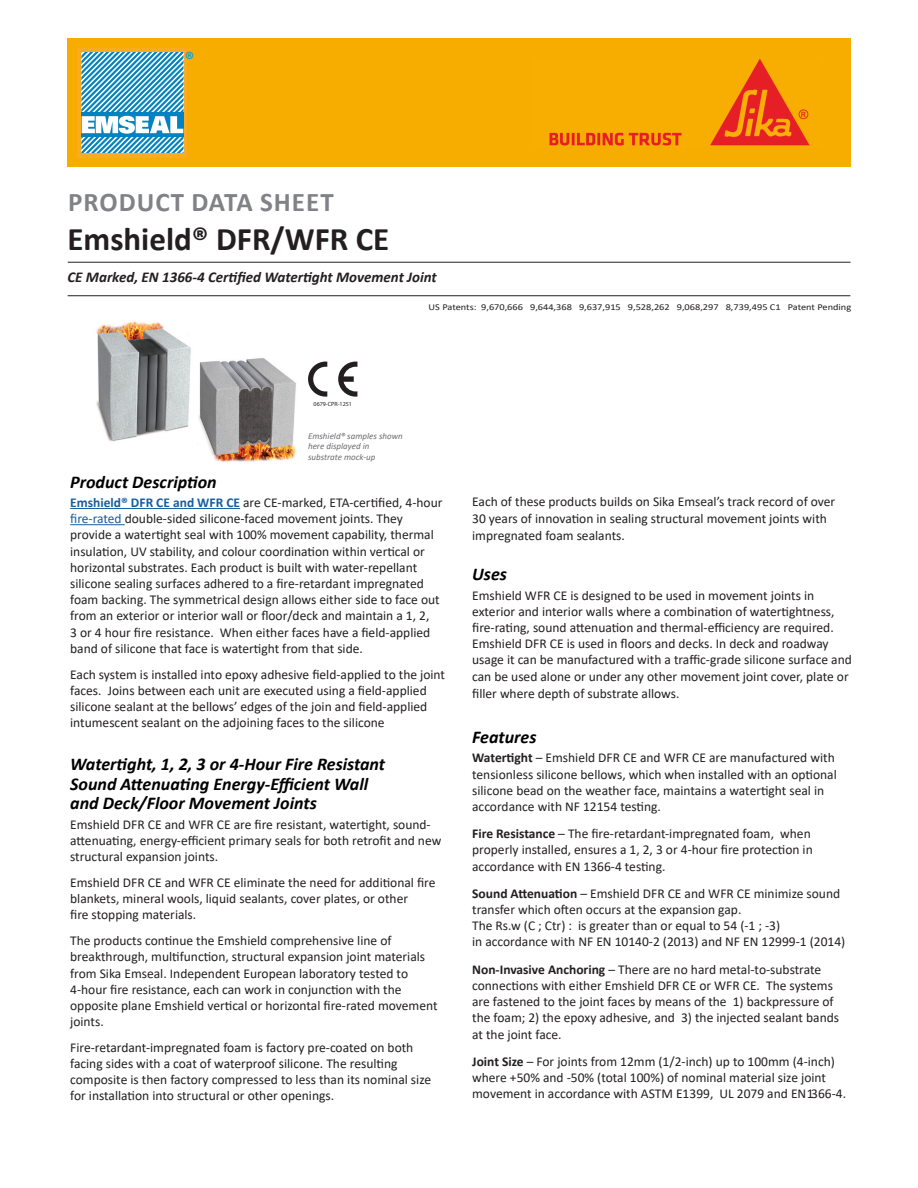
<style>
.page{position:relative;width:918px;height:1188px;background:#fff}
.page>*{position:absolute;margin:0;border:0;box-sizing:border-box;transform-origin:0 0}
.t1{font:700 33px "Calibri";color:#231f20}
.t2{font:700 27px "Calibri";letter-spacing:.04em;color:#808285}
.t3{font:22.35px "Myriad Pro";color:#009ad9}
.heads{font:italic 700 18px/19.5px "Calibri";color:#000}
.t4{font:italic 700 15px "Calibri";color:#231f20}
.t5{font:13.5px/16.2px "Calibri";color:#231f20}
.t6{font:9px "Calibri";color:#231f20;scale:1.15 1}
.Important{font:italic 9px/10.5px "Calibri";color:#6c6d70}
.t7{font:6px "Myriad Pro";color:#231f20}
.s1{color:#636366}
.s2{font-weight:700;color:#175d9e}
.s3{color:#175d9e}
.s4{font-weight:700}
</style>
<div class="page">
<div style="left:68px;top:38px;width:783px;height:128px;background:#f7ad00"></div>
<hr style="left:70px;top:508px;width:170px;height:1px;background:#175d9e">
<hr style="left:70px;top:524px;width:55px;height:1px;background:#175d9e">
<hr style="left:68px;top:262px;width:782px;height:1px;background:#231f20">
<hr style="left:68px;top:295px;width:782px;height:1px;background:#231f20">
<img style="left:549px;top:59px;width:261px;height:87px">
<svg style="left:81px;top:51px;width:103px;height:102px;background:#72b9d9"></svg>
<hr style="left:77px;top:48px;width:4px;height:109px;background:#faab22">
<hr style="left:184px;top:48px;width:3px;height:109px;background:#faab22">
<hr style="left:77px;top:48px;width:110px;height:3px;background:#faab22">
<hr style="left:77px;top:153px;width:110px;height:4px;background:#faab22">
<img style="left:96px;top:321px;width:95px;height:120px">
<img style="left:198px;top:358px;width:98px;height:104px">
<svg style="left:308px;top:362px;width:19px;height:35px"></svg>
<svg style="left:338px;top:362px;width:19px;height:35px"></svg>
<p class="t3" style="left:185px;top:46px;width:11px">®</p>
<p class="t2" style="left:68px;top:183px;width:267px">PRODUCT DATA SHEET</p>
<p class="t1" style="left:68px;top:215px;width:323px">Emshield® DFR/WFR CE</p>
<p class="t4" style="left:68px;top:267px;width:371px">CE Marked, EN 1366-4 Certified Watertight Movement Joint</p>
<p class="t6" style="left:429px;top:301px;width:369px">US Patents: 9,670,666 9,644,368 9,637,915 9,528,262 9,068,297 8,739,495 C1 Patent Pending</p>
<p class="t7" style="left:314px;top:400px;width:40px">0679-CPR-1251</p>
<p class="Important" style="left:308px;top:430px;width:96px">Emshield<span class="s1">®</span> samples shown here displayed in substrate mock-up</p>
<p class="heads" style="left:70px;top:471px;width:148px">Product Description</p>
<p class="t5" style="left:70px;top:494px;width:374px"><span class="s2">Emshield® DFR CE and WFR CE</span> are CE-marked, ETA-certified, 4-hour <span class="s3">fire-rated</span> double-sided silicone-faced movement joints. They provide a watertight seal with 100% movement capability, thermal insulation, UV stability, and colour coordination within vertical or horizontal substrates. Each product is built with water-repellant silicone sealing surfaces adhered to a fire-retardant impregnated foam backing. The symmetrical design allows either side to face out from an exterior or interior wall or floor/deck and maintain a 1, 2,<br>3 or 4 hour fire resistance. When either faces have a field-applied band of silicone that face is watertight from that side.</p>
<p class="t5" style="left:70px;top:666px;width:376px">Each system is installed into epoxy adhesive field-applied to the joint faces. Joins between each unit are executed using a field-applied silicone sealant at the bellows’ edges of the join and field-applied intumescent sealant on the adjoining faces to the silicone</p>
<p class="heads" style="left:70px;top:754px;width:317px">Watertight, 1, 2, 3 or 4-Hour Fire Resistant<br>Sound Attenuating Energy-Efficient Wall and Deck/Floor Movement Joints</p>
<p class="t5" style="left:70px;top:816px;width:373px">Emshield DFR CE and WFR CE are fire resistant, watertight, sound&shy;attenuating, energy-efficient primary seals for both retrofit and new structural expansion joints.</p>
<p class="t5" style="left:70px;top:874px;width:367px">Emshield DFR CE and WFR CE eliminate the need for additional fire blankets, mineral wools, liquid sealants, cover plates, or other<br>fire stopping materials.</p>
<p class="t5" style="left:70px;top:932px;width:369px">The products continue the Emshield comprehensive line of breakthrough, multifunction, structural expansion joint materials from Sika Emseal. Independent European laboratory tested to 4-hour fire resistance, each can work in conjunction with the opposite plane Emshield vertical or horizontal fire-rated movement joints.</p>
<p class="t5" style="left:70px;top:1039px;width:362px">Fire-retardant-impregnated foam is factory pre-coated on both facing sides with a coat of waterproof silicone. The resulting composite is then factory compressed to less than its nominal size for installation into structural or other openings.</p>
<p class="t5" style="left:472px;top:493px;width:365px;line-height:16.6px">Each of these products builds on Sika Emseal’s track record of over<br>30 years of innovation in sealing structural movement joints with impregnated foam sealants.</p>
<p class="heads" style="left:472px;top:564px;width:36px">Uses</p>
<p class="t5" style="left:472px;top:587px;width:381px">Emshield WFR CE is designed to be used in movement joints in exterior and interior walls where a combination of watertightness, fire-rating, sound attenuation and thermal-efficiency are required.<br>Emshield DFR CE is used in floors and decks. In deck and roadway usage it can be manufactured with a traffic-grade silicone surface and can be used alone or under any other movement joint cover, plate or filler where depth of substrate allows.</p>
<p class="heads" style="left:472px;top:727px;width:66px">Features</p>
<p class="t5" style="left:472px;top:750px;width:366px"><span class="s4">Watertight</span> – Emshield DFR CE and WFR CE are manufactured with tensionless silicone bellows, which when installed with an optional silicone bead on the weather face, maintains a watertight seal in accordance with NF 12154 testing.</p>
<p class="t5" style="left:472px;top:825px;width:342px"><span class="s4">Fire Resistance</span> – The fire-retardant-impregnated foam, when properly installed, ensures a 1, 2, 3 or 4-hour fire protection in accordance with EN 1366-4 testing.</p>
<p class="t5" style="left:472px;top:885px;width:375px"><span class="s4">Sound Attenuation</span> – Emshield DFR CE and WFR CE minimize sound transfer which often occurs at the expansion gap.<br>The Rs.w (C ; Ctr) : is greater than or equal to 54 (-1 ; -3)<br>in accordance with NF EN 10140-2 (2013) and NF EN 12999-1 (2014)</p>
<p class="t5" style="left:472px;top:961px;width:368px"><span class="s4">Non-Invasive Anchoring</span> – There are no hard metal-to-substrate connections with either Emshield DFR CE or WFR CE. The systems are fastened to the joint faces by means of the 1) backpressure of the foam; 2) the epoxy adhesive, and 3) the injected sealant bands at the joint face.</p>
<p class="t5" style="left:472px;top:1053px;width:375px"><span class="s4">Joint Size</span> – For joints from 12mm (1/2-inch) up to 100mm (4-inch) where +50% and -50% (total 100%) of nominal material size joint movement in accordance with ASTM E1399, UL 2079 and EN1366-4.</p>
</div>
